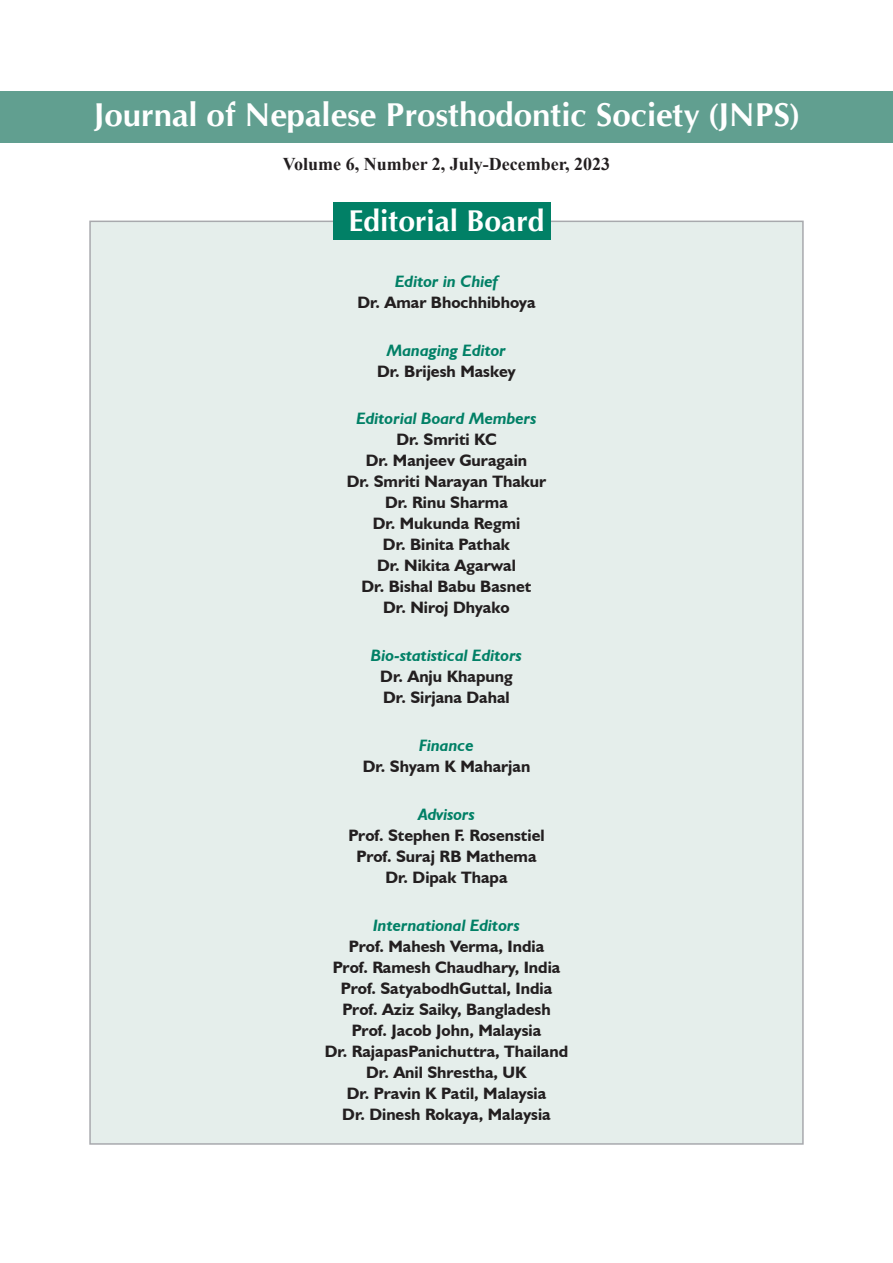
<style>
.page{position:relative;width:893px;height:1263px;background:#fff}
.page>*{position:absolute;margin:0;border:0;box-sizing:border-box;transform-origin:0 0}
.t1{font:700 33px "CG Omega";color:#fff}
.t2{font:700 30px "CG Omega";color:#fff}
.t3{font:700 18px "Times New Roman";color:#231f20}
.t4{font:700 16.5px/21px "Humanist 521 BT";color:#231f20;text-align:center}
.t5{font:italic 700 16.5px "Humanist 521 BT";color:#018066}
</style>
<div class="page">
<div style="left:89px;top:221px;width:715px;height:924px;background:#e5eeeb;border:2px solid #a8a9ad"></div>
<div style="left:0;top:91px;width:893px;height:52px;background:#619f90"></div>
<div style="left:333px;top:202px;width:217px;height:38px;background:#018066"></div>
<h1 class="t1" style="left:94px;top:93px;width:707px">Journal of Nepalese Prosthodontic Society (JNPS)</h1>
<p class="t3" style="left:283px;top:151px;width:329px">Volume 6, Number 2, July-December, 2023</p>
<h2 class="t2" style="left:349px;top:202px;width:197px">Editorial Board</h2>
<p class="t5" style="left:395px;top:271px;width:104px">Editor in Chief</p>
<p class="t4" style="left:357px;top:291px;width:180px">Dr. Amar Bhochhibhoya</p>
<p class="t5" style="left:387px;top:340px;width:121px">Managing Editor</p>
<p class="t4" style="left:377px;top:360px;width:140px">Dr. Brijesh Maskey</p>
<p class="t5" style="left:356px;top:408px;width:182px">Editorial Board Members</p>
<p class="t4" style="left:347px;top:429px;width:201px">Dr. Smriti KC<br>Dr. Manjeev Guragain<br>Dr. Smriti Narayan Thakur<br>Dr. Rinu Sharma<br>Dr. Mukunda Regmi<br>Dr. Binita Pathak<br>Dr. Nikita Agarwal<br>Dr. Bishal Babu Basnet<br>Dr. Niroj Dhyako</p>
<p class="t5" style="left:371px;top:645px;width:153px">Bio-statistical Editors</p>
<p class="t4" style="left:380px;top:666px;width:134px;text-align:left">Dr. Anju Khapung<br>Dr. Sirjana Dahal</p>
<p class="t5" style="left:419px;top:735px;width:56px">Finance</p>
<p class="t4" style="left:363px;top:755px;width:169px">Dr. Shyam K Maharjan</p>
<p class="t5" style="left:418px;top:804px;width:58px">Advisors</p>
<p class="t4" style="left:348px;top:824px;width:198px">Prof. Stephen F. Rosenstiel<br>Prof. Suraj RB Mathema<br>Dr. Dipak Thapa</p>
<p class="t5" style="left:373px;top:915px;width:148px">International Editors</p>
<p class="t4" style="left:325px;top:935px;width:245px">Prof. Mahesh Verma, India<br>Prof. Ramesh Chaudhary, India<br>Prof. SatyabodhGuttal, India<br>Prof. Aziz Saiky, Bangladesh<br>Prof. Jacob John, Malaysia<br>Dr. RajapasPanichuttra, Thailand<br>Dr. Anil Shrestha, UK<br>Dr. Pravin K Patil, Malaysia<br>Dr. Dinesh Rokaya, Malaysia</p>
</div>
